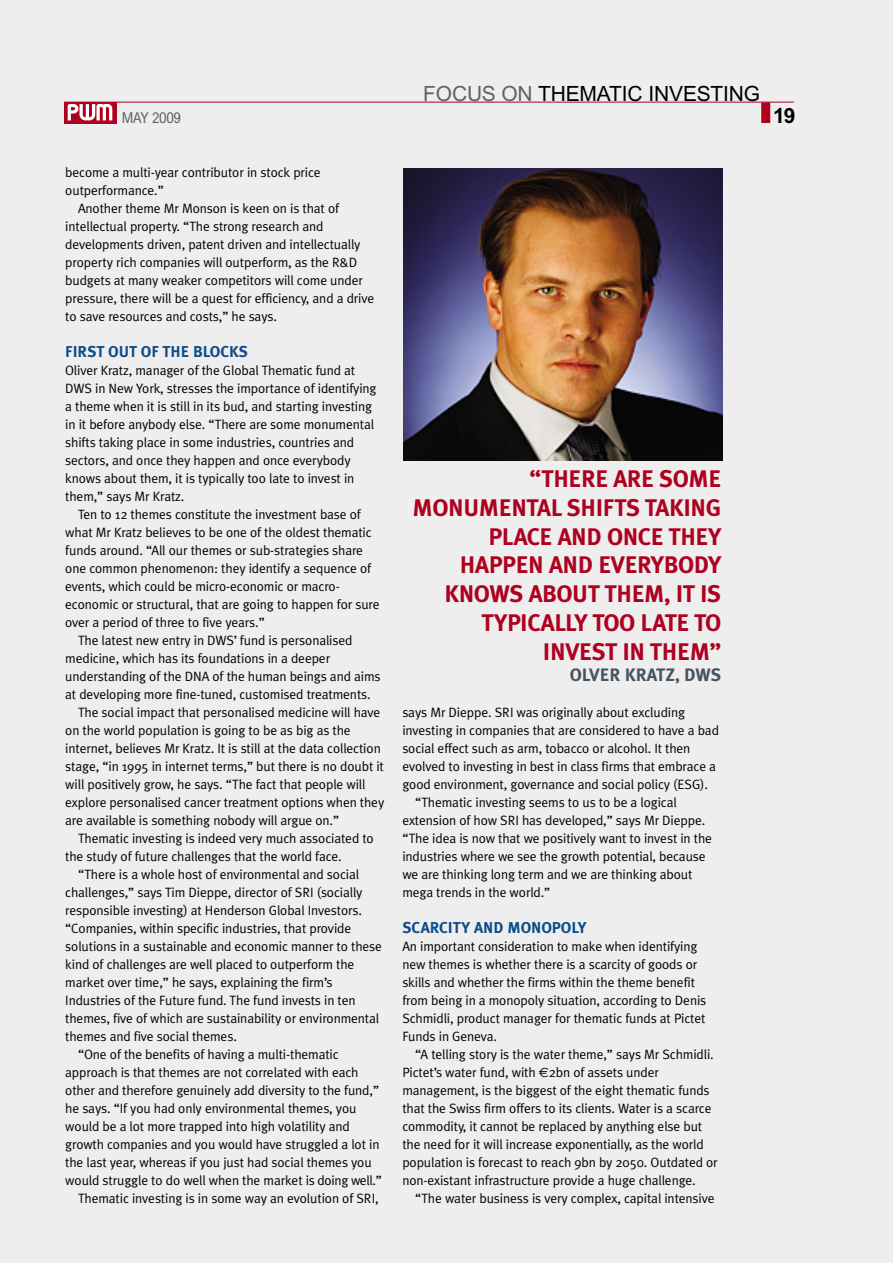
<style>
.page{position:relative;width:893px;height:1263px;background:#fff}
.page>*{position:absolute;margin:0;border:0;box-sizing:border-box;transform-origin:0 0}
.t1{font:24px/28.8px "Meta Plus Bold Roman OV KBDCVA";letter-spacing:-.015em;color:#ae001f;text-align:right}
.t2{font:21px "Arial MT OV CCDCVA";letter-spacing:-.01em;color:#000}
.t3{font:21px "Arial MT Bold OV ECDCVA";color:#000}
.t4{font:18px "Meta Plus Bold Roman OV KBDCVA";color:#47545d}
.t5{font:15.75px "Meta Plus Bold Roman OV KBDCVA";color:#0e4c87}
.t6{font:15px "Arial MT Condensed OV DCDCVA";letter-spacing:-.025em;color:#626262}
.t7{font:13.5px "Meta Plus Normal Roman OV JBDCVA";letter-spacing:-.01em;color:#000}
.s1{color:#626262}
.s2{font-family:"Euro Sans Regular OV PBDCVA"}
</style>
<div class="page">
<hr style="left:0;top:0;width:1px;height:1263px;background:#eee">
<div style="left:1px;top:0;width:892px;height:1263px;background:#eee"></div>
<img style="left:404px;top:168px;width:319px;height:292px">
<hr style="left:64px;top:102px;width:730px;height:1px;background:#ae001f">
<svg style="left:64px;top:103px;width:52px;height:20px"></svg>
<svg style="left:68px;top:104px;width:44px;height:16px"></svg>
<div style="left:761px;top:102px;width:9px;height:21px;background:#ae001f"></div>
<p class="t2" style="left:423px;top:81px;width:338px"><span class="s1">FOCUS ON</span> THEMATIC INVESTING</p>
<p class="t6" style="left:122px;top:109px;width:61px">MAY 2009</p>
<p class="t3" style="left:773px;top:103px;width:24px">19</p>
<p class="t7" style="left:65px;top:165px;width:257px">become a multi-year contributor in stock price</p>
<p class="t7" style="left:65px;top:183px;width:100px">outperformance.”</p>
<p class="t7" style="left:78px;top:201px;width:263px">Another theme Mr Monson is keen on is that of</p>
<p class="t7" style="left:65px;top:219px;width:260px">intellectual property. “The strong research and</p>
<p class="t7" style="left:65px;top:237px;width:297px">developments driven, patent driven and intellectually</p>
<p class="t7" style="left:65px;top:255px;width:293px">property rich companies will outperform, as the R&amp;D</p>
<p class="t7" style="left:65px;top:273px;width:299px">budgets at many weaker competitors will come under</p>
<p class="t7" style="left:65px;top:291px;width:311px">pressure, there will be a quest for efficiency, and a drive</p>
<p class="t7" style="left:65px;top:309px;width:213px">to save resources and costs,” he says.</p>
<p class="t5" style="left:65px;top:342px;width:184px">FIRST OUT OF THE BLOCKS</p>
<p class="t7" style="left:65px;top:363px;width:292px">Oliver Kratz, manager of the Global Thematic fund at</p>
<p class="t7" style="left:65px;top:381px;width:313px">DWS in New York, stresses the importance of identifying</p>
<p class="t7" style="left:65px;top:399px;width:308px">a theme when it is still in its bud, and starting investing</p>
<p class="t7" style="left:65px;top:417px;width:310px">in it before anybody else. “There are some monumental</p>
<p class="t7" style="left:65px;top:435px;width:291px">shifts taking place in some industries, countries and</p>
<p class="t7" style="left:65px;top:453px;width:287px">sectors, and once they happen and once everybody</p>
<p class="t7" style="left:65px;top:471px;width:291px">knows about them, it is typically too late to invest in</p>
<p class="t7" style="left:65px;top:489px;width:121px">them,” says Mr Kratz.</p>
<p class="t7" style="left:78px;top:507px;width:284px">Ten to 12 themes constitute the investment base of</p>
<p class="t7" style="left:65px;top:524px;width:308px">what Mr Kratz believes to be one of the oldest thematic</p>
<p class="t7" style="left:65px;top:542px;width:299px">funds around. “All our themes or sub-strategies share</p>
<p class="t7" style="left:65px;top:560px;width:307px">one common phenomenon: they identify a sequence of</p>
<p class="t7" style="left:65px;top:578px;width:276px">events, which could be micro-economic or macro-</p>
<p class="t7" style="left:65px;top:596px;width:316px">economic or structural, that are going to happen for sure</p>
<p class="t7" style="left:65px;top:614px;width:201px">over a period of three to five years.”</p>
<p class="t7" style="left:78px;top:632px;width:276px">The latest new entry in DWS’ fund is personalised</p>
<p class="t7" style="left:65px;top:650px;width:266px">medicine, which has its foundations in a deeper</p>
<p class="t7" style="left:65px;top:668px;width:317px">understanding of the DNA of the human beings and aims</p>
<p class="t7" style="left:65px;top:686px;width:307px">at developing more fine-tuned, customised treatments.</p>
<p class="t7" style="left:78px;top:704px;width:304px">The social impact that personalised medicine will have</p>
<p class="t7" style="left:65px;top:722px;width:287px">on the world population is going to be as big as the</p>
<p class="t7" style="left:65px;top:740px;width:317px">internet, believes Mr Kratz. It is still at the data collection</p>
<p class="t7" style="left:65px;top:758px;width:320px">stage, “in 1995 in internet terms,” but there is no doubt it</p>
<p class="t7" style="left:65px;top:776px;width:302px">will positively grow, he says. “The fact that people will</p>
<p class="t7" style="left:65px;top:794px;width:320px">explore personalised cancer treatment options when they</p>
<p class="t7" style="left:65px;top:812px;width:275px">are available is something nobody will argue on.”</p>
<p class="t7" style="left:78px;top:830px;width:297px">Thematic investing is indeed very much associated to</p>
<p class="t7" style="left:65px;top:848px;width:278px">the study of future challenges that the world face.</p>
<p class="t7" style="left:78px;top:866px;width:283px">“There is a whole host of environmental and social</p>
<p class="t7" style="left:65px;top:884px;width:299px">challenges,” says Tim Dieppe, director of SRI (socially</p>
<p class="t7" style="left:65px;top:902px;width:298px">responsible investing) at Henderson Global Investors.</p>
<p class="t7" style="left:65px;top:920px;width:287px">“Companies, within specific industries, that provide</p>
<p class="t7" style="left:65px;top:938px;width:318px">solutions in a sustainable and economic manner to these</p>
<p class="t7" style="left:65px;top:956px;width:291px">kind of challenges are well placed to outperform the</p>
<p class="t7" style="left:65px;top:974px;width:269px">market over time,” he says, explaining the firm’s</p>
<p class="t7" style="left:65px;top:992px;width:292px">Industries of the Future fund. The fund invests in ten</p>
<p class="t7" style="left:65px;top:1010px;width:315px">themes, five of which are sustainability or environmental</p>
<p class="t7" style="left:65px;top:1028px;width:173px">themes and five social themes.</p>
<p class="t7" style="left:78px;top:1046px;width:262px">“One of the benefits of having a multi-thematic</p>
<p class="t7" style="left:65px;top:1064px;width:295px">approach is that themes are not correlated with each</p>
<p class="t7" style="left:65px;top:1082px;width:315px">other and therefore genuinely add diversity to the fund,”</p>
<p class="t7" style="left:65px;top:1100px;width:293px">he says. “If you had only environmental themes, you</p>
<p class="t7" style="left:65px;top:1118px;width:286px">would be a lot more trapped into high volatility and</p>
<p class="t7" style="left:65px;top:1136px;width:316px">growth companies and you would have struggled a lot in</p>
<p class="t7" style="left:65px;top:1154px;width:308px">the last year, whereas if you just had social themes you</p>
<p class="t7" style="left:65px;top:1172px;width:318px">would struggle to do well when the market is doing well.”</p>
<p class="t7" style="left:78px;top:1190px;width:302px">Thematic investing is in some way an evolution of SRI,</p>
<p class="t1" style="left:413px;top:464px;width:310px">“THERE ARE SOME<br>MONUMENTAL SHIFTS TAKING<br>PLACE AND ONCE THEY<br>HAPPEN AND EVERYBODY<br>KNOWS ABOUT THEM, IT IS<br>TYPICALLY TOO LATE TO<br>INVEST IN THEM”</p>
<p class="t4" style="left:570px;top:665px;width:153px">OLVER KRATZ, DWS</p>
<p class="t7" style="left:402px;top:704px;width:284px">says Mr Dieppe. SRI was originally about excluding</p>
<p class="t7" style="left:402px;top:722px;width:318px">investing in companies that are considered to have a bad</p>
<p class="t7" style="left:402px;top:740px;width:290px">social effect such as arm, tobacco or alcohol. It then</p>
<p class="t7" style="left:402px;top:758px;width:315px">evolved to investing in best in class firms that embrace a</p>
<p class="t7" style="left:402px;top:776px;width:307px">good environment, governance and social policy (ESG).</p>
<p class="t7" style="left:415px;top:794px;width:263px">“Thematic investing seems to us to be a logical</p>
<p class="t7" style="left:402px;top:812px;width:304px">extension of how SRI has developed,” says Mr Dieppe.</p>
<p class="t7" style="left:402px;top:830px;width:311px">“The idea is now that we positively want to invest in the</p>
<p class="t7" style="left:402px;top:848px;width:305px">industries where we see the growth potential, because</p>
<p class="t7" style="left:402px;top:866px;width:292px">we are thinking long term and we are thinking about</p>
<p class="t7" style="left:402px;top:884px;width:150px">mega trends in the world.”</p>
<p class="t5" style="left:402px;top:918px;width:186px">SCARCITY AND MONOPOLY</p>
<p class="t7" style="left:402px;top:939px;width:297px">An important consideration to make when identifying</p>
<p class="t7" style="left:402px;top:957px;width:296px">new themes is whether there is a scarcity of goods or</p>
<p class="t7" style="left:402px;top:975px;width:294px">skills and whether the firms within the theme benefit</p>
<p class="t7" style="left:402px;top:993px;width:306px">from being in a monopoly situation, according to Denis</p>
<p class="t7" style="left:402px;top:1011px;width:305px">Schmidli, product manager for thematic funds at Pictet</p>
<p class="t7" style="left:402px;top:1029px;width:96px">Funds in Geneva.</p>
<p class="t7" style="left:415px;top:1047px;width:300px">“A telling story is the water theme,” says Mr Schmidli.</p>
<p class="t7" style="left:402px;top:1065px;width:258px">Pictet’s water fund, with <span class="s2">E</span>2bn of assets under</p>
<p class="t7" style="left:402px;top:1083px;width:309px">management, is the biggest of the eight thematic funds</p>
<p class="t7" style="left:402px;top:1100px;width:311px">that the Swiss firm offers to its clients. Water is a scarce</p>
<p class="t7" style="left:402px;top:1118px;width:301px">commodity, it cannot be replaced by anything else but</p>
<p class="t7" style="left:402px;top:1136px;width:303px">the need for it will increase exponentially, as the world</p>
<p class="t7" style="left:402px;top:1154px;width:317px">population is forecast to reach 9bn by 2050. Outdated or</p>
<p class="t7" style="left:402px;top:1172px;width:295px">non-existant infrastructure provide a huge challenge.</p>
<p class="t7" style="left:415px;top:1190px;width:301px">“The water business is very complex, capital intensive</p>
</div>
